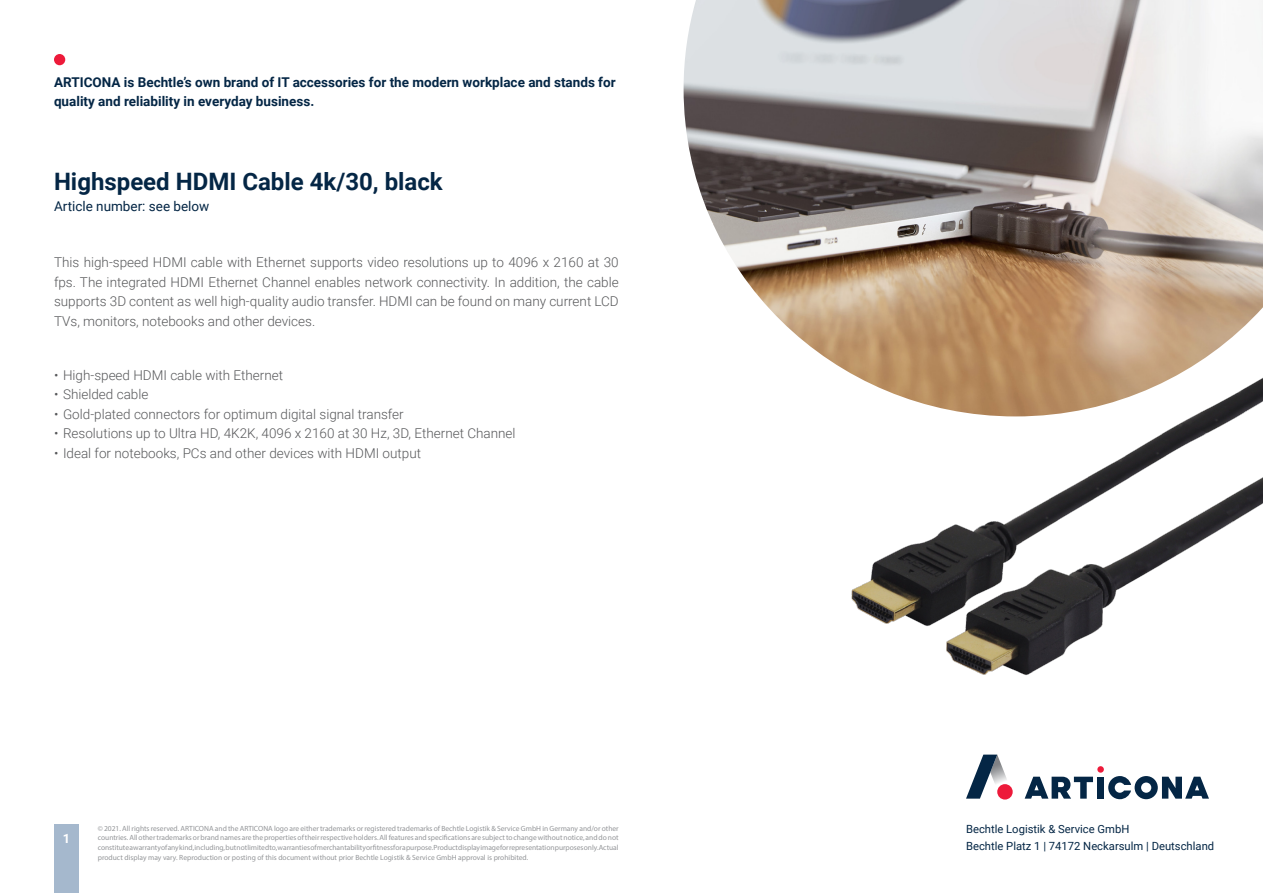
<style>
.page{position:relative;width:1263px;height:893px;background:#fff}
.page>*{position:absolute;margin:0;border:0;box-sizing:border-box;transform-origin:0 0}
.t1{font:700 24px "Roboto";color:#042645}
.t2{font:300 13.5px/19.5px "Roboto";color:#57585a;text-align:justify}
.t3{font:700 13.5px/19.5px "Roboto";color:#042645}
.t4{font:13.5px "Roboto";color:#042645}
.t5{font:700 12.75px "Roboto";color:#fff}
.t6{font:11.25px/16.5px "Roboto";color:#042645}
.t7{font:7.5px/9.8px "Myriad Pro";color:#939598;text-align:justify}
</style>
<div class="page">
<img style="left:851px;top:416px;width:412px;height:259px">
<div style="left:54px;top:825px;width:25px;height:68px;background:#a5b8cd"></div>
<div style="left:54px;top:54px;width:11px;height:11px;background:#ed1a3a;border-radius:50%"></div>
<div style="left:1097px;top:766px;width:7px;height:7px;background:#ed1a3a;border-radius:50%"></div>
<svg style="left:1025px;top:777px;width:68px;height:22px"></svg>
<div style="left:1097px;top:777px;width:7px;height:22px;background:#042645"></div>
<svg style="left:1108px;top:776px;width:101px;height:23px"></svg>
<svg style="left:966px;top:755px;width:47px;height:44px"></svg>
<div style="left:997px;top:784px;width:16px;height:15px;background:#ed1a3a;border-radius:50%"></div>
<img style="left:684px;top:0;width:579px;height:416px">
<h2 class="t3" style="left:54px;top:72px;width:563px">ARTICONA is Bechtle’s own brand of IT accessories for the modern workplace and stands for quality and reliability in everyday business.</h2>
<h1 class="t1" style="left:54px;top:165px;width:390px">Highspeed HDMI Cable 4k/30, black</h1>
<h2 class="t4" style="left:54px;top:197px;width:157px">Article number: see below</h2>
<p class="t2" style="left:54px;top:252px;width:566px">This high-speed HDMI cable with Ethernet supports video resolutions up to 4096 x 2160 at 30 fps. The integrated HDMI Ethernet Channel enables network connectivity. In addition, the cable supports 3D content as well high-quality audio transfer. HDMI can be found on many current LCD TVs, monitors, notebooks and other devices.</p>
<h2 class="t2" style="left:54px;top:365px;width:231px">• High-speed HDMI cable with Ethernet</h2>
<h2 class="t2" style="left:54px;top:384px;width:96px">• Shielded cable</h2>
<h2 class="t2" style="left:54px;top:404px;width:351px">• Gold-plated connectors for optimum digital signal transfer</h2>
<h2 class="t2" style="left:54px;top:423px;width:463px">• Resolutions up to Ultra HD, 4K2K, 4096 x 2160 at 30 Hz, 3D, Ethernet Channel</h2>
<h2 class="t2" style="left:54px;top:443px;width:369px">• Ideal for notebooks, PCs and other devices with HDMI output</h2>
<h3 class="t5" style="left:63px;top:829px;width:9px">1</h3>
<h3 class="t6" style="left:966px;top:821px;width:250px">Bechtle Logistik &amp; Service GmbH<br>Bechtle Platz 1 | 74172 Neckarsulm | Deutschland</h3>
<p class="t7" style="left:98px;top:823px;width:522px">© 2021. All rights reserved. ARTICONA and the ARTICONA logo are either trademarks or registered trademarks of Bechtle Logistik &amp; Service GmbH in Germany and/or other countries. All other trademarks or brand names are the properties of their respective holders. All features and specifications are subject to change without notice, and do not constitute a warranty of any kind, including, but not limited to, warranties of merchantability or fitness for a purpose. Product display image for representation purposes only. Actual product display may vary. Reproduction or posting of this document without prior Bechtle Logistik &amp; Service GmbH approval is prohibited.</p>
</div>
